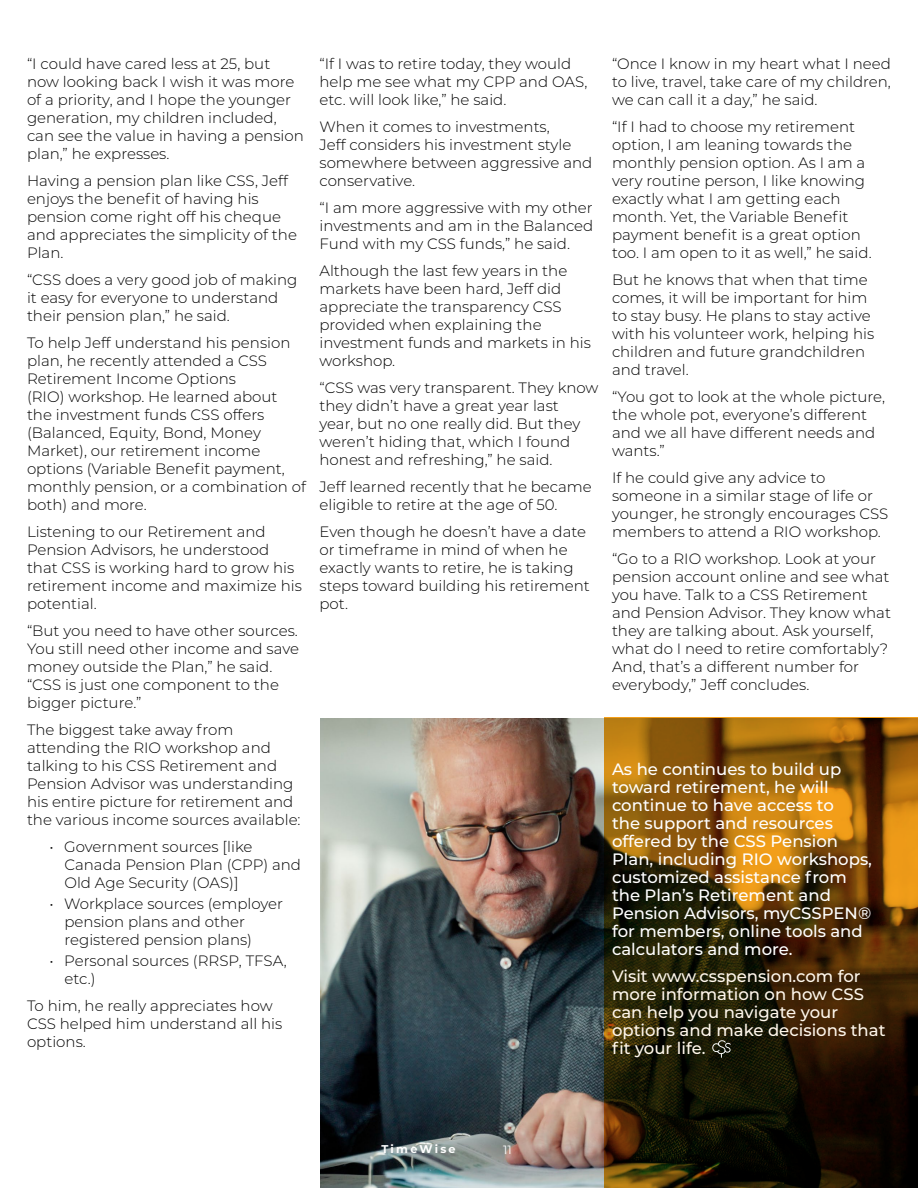
<style>
.page{position:relative;width:918px;height:1188px;background:#fff}
.page>*{position:absolute;margin:0;border:0;box-sizing:border-box;transform-origin:0 0}
.t1{font:500 16.5px/18px "Montserrat";color:#fff}
.t2{font:500 16.5px/18px "Montserrat";color:#fff7ec}
.t3{font:300 15px/18px "Montserrat";color:#000}
.t4{font:12px "Montserrat";color:#fff}
.t5{font:700 11.25px "Montserrat";letter-spacing:.2em;color:#fff}
</style>
<div class="page">
<img style="left:320px;top:719px;width:285px;height:468px">
<svg style="left:605px;top:718px;width:313px;height:470px;background:#4f3407"></svg>
<svg style="left:712px;top:1040px;width:19px;height:18px"></svg>
<p class="t3" style="left:27px;top:54px;width:278px">“I could have cared less at 25, but now looking back I wish it was more of a priority, and I hope the younger generation, my children included, can see the value in having a pension plan,” he expresses.</p>
<p class="t3" style="left:27px;top:171px;width:271px">Having a pension plan like CSS, Jeff enjoys the benefit of having his pension come right off his cheque and appreciates the simplicity of the<br>Plan.</p>
<p class="t3" style="left:27px;top:270px;width:272px">“CSS does a very good job of making it easy for everyone to understand their pension plan,” he said.</p>
<p class="t3" style="left:27px;top:333px;width:280px">To help Jeff understand his pension plan, he recently attended a CSS<br>Retirement Income Options<br>(RIO) workshop. He learned about the investment funds CSS offers (Balanced, Equity, Bond, Money<br>Market), our retirement income options (Variable Benefit payment, monthly pension, or a combination of both) and more.</p>
<p class="t3" style="left:27px;top:522px;width:276px">Listening to our Retirement and<br>Pension Advisors, he understood that CSS is working hard to grow his retirement income and maximize his potential.</p>
<p class="t3" style="left:27px;top:621px;width:274px">“But you need to have other sources.<br>You still need other income and save money outside the Plan,” he said. “CSS is just one component to the bigger picture.”</p>
<p class="t3" style="left:27px;top:720px;width:275px">The biggest take away from attending the RIO workshop and talking to his CSS Retirement and Pension Advisor was understanding his entire picture for retirement and the various income sources available:</p>
<p class="t3" style="left:64px;top:837px;width:238px;text-indent:-15px">• Government sources [like<br>Canada Pension Plan (CPP) and<br>Old Age Security (OAS)]</p>
<p class="t3" style="left:64px;top:894px;width:220px;text-indent:-15px">• Workplace sources (employer pension plans and other registered pension plans)</p>
<p class="t3" style="left:64px;top:951px;width:224px;text-indent:-15px">• Personal sources (RRSP, TFSA, etc.)</p>
<p class="t3" style="left:27px;top:996px;width:257px">To him, he really appreciates how<br>CSS helped him understand all his options.</p>
<p class="t3" style="left:320px;top:54px;width:270px">“If I was to retire today, they would help me see what my CPP and OAS, etc. will look like,” he said.</p>
<p class="t3" style="left:320px;top:117px;width:274px">When it comes to investments,<br>Jeff considers his investment style somewhere between aggressive and conservative.</p>
<p class="t3" style="left:320px;top:198px;width:275px;text-align:justify">“I am more aggressive with my other investments and am in the Balanced Fund with my CSS funds,” he said.</p>
<p class="t3" style="left:320px;top:261px;width:273px">Although the last few years in the markets have been hard, Jeff did appreciate the transparency CSS provided when explaining the investment funds and markets in his workshop.</p>
<p class="t3" style="left:320px;top:378px;width:280px">“CSS was very transparent. They know they didn’t have a great year last<br>year, but no one really did. But they weren’t hiding that, which I found honest and refreshing,” he said.</p>
<p class="t3" style="left:320px;top:477px;width:274px">Jeff learned recently that he became eligible to retire at the age of 50.</p>
<p class="t3" style="left:320px;top:522px;width:272px">Even though he doesn’t have a date or timeframe in mind of when he exactly wants to retire, he is taking steps toward building his retirement pot.</p>
<p class="t3" style="left:612px;top:54px;width:280px;text-align:justify">“Once I know in my heart what I need to live, travel, take care of my children, we can call it a day,” he said.</p>
<p class="t3" style="left:612px;top:117px;width:261px">“If I had to choose my retirement option, I am leaning towards the monthly pension option. As I am a very routine person, I like knowing exactly what I am getting each month. Yet, the Variable Benefit payment benefit is a great option too. I am open to it as well,” he said.</p>
<p class="t3" style="left:612px;top:270px;width:264px">But he knows that when that time comes, it will be important for him to stay busy. He plans to stay active with his volunteer work, helping his children and future grandchildren and travel.</p>
<p class="t3" style="left:612px;top:387px;width:275px">“You got to look at the whole picture, the whole pot, everyone’s different and we all have different needs and wants.”</p>
<p class="t3" style="left:612px;top:468px;width:278px">If he could give any advice to someone in a similar stage of life or younger, he strongly encourages CSS members to attend a RIO workshop.</p>
<p class="t3" style="left:612px;top:549px;width:281px">“Go to a RIO workshop. Look at your pension account online and see what you have. Talk to a CSS Retirement and Pension Advisor. They know what they are talking about. Ask yourself, what do I need to retire comfortably?<br>And, that’s a different number for everybody,” Jeff concludes.</p>
<p class="t1" style="left:612px;top:760px;width:262px">As he continues to build up toward retirement, he will continue to have access to<br>the support and resources offered by the CSS Pension<br>Plan, including RIO workshops, customized assistance from the Plan’s Retirement and<br>Pension Advisors, myCSSPEN® for members, online tools and calculators and more.</p>
<p class="t2" style="left:612px;top:967px;width:275px">Visit www.csspension.com for more information on how CSS can help you navigate your options and make decisions that fit your life.</p>
<p class="t5" style="left:382px;top:1141px;width:76px">TimeWise</p>
<p class="t4" style="left:503px;top:1142px;width:10px">11</p>
</div>
